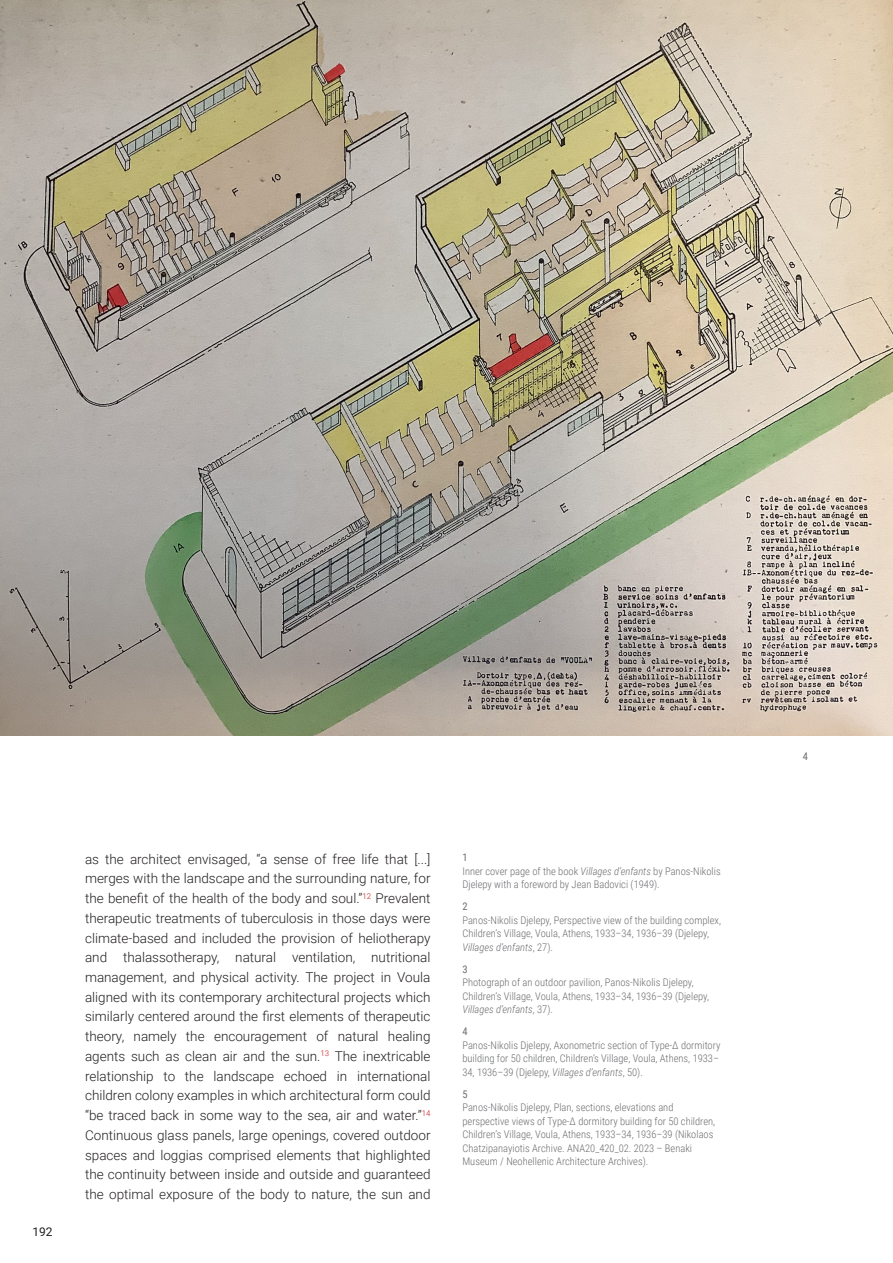
<style>
.page{position:relative;width:893px;height:1263px;background:#fff}
.page>*{position:absolute;margin:0;border:0;box-sizing:border-box;transform-origin:0 0}
.t1{font:300 13.5px/19.8px "Roboto";color:#231f20;text-align:justify}
.t2{font:12px "Roboto";color:#231f20}
.t3{font:300 10.5px/13.5px "Roboto Condensed";color:#6c6d70}
.paper{font:10.5px "Roboto Condensed";color:#6c6d70}
.s1{font-style:italic}
</style>
<div class="page">
<img style="left:0;top:0;width:893px;height:735px">
<p class="t2" style="left:32px;top:1223px;width:22px">192</p>
<p class="t1" style="left:85px;top:848px;width:347px">as the architect envisaged, “a sense of free life that [...] merges with the landscape and the surrounding nature, for the benefit of the health of the body and soul.”<sup>12</sup> Prevalent therapeutic treatments of tuberculosis in those days were climate-based and included the provision of heliotherapy and thalassotherapy, natural ventilation, nutritional management, and physical activity. The project in Voula aligned with its contemporary architectural projects which similarly centered around the first elements of therapeutic theory, namely the encouragement of natural healing agents such as clean air and the sun.<sup>13</sup> The inextricable relationship to the landscape echoed in international children colony examples in which architectural form could “be traced back in some way to the sea, air and water.”<sup>14<br></sup>Continuous glass panels, large openings, covered outdoor spaces and loggias comprised elements that highlighted the continuity between inside and outside and guaranteed the optimal exposure of the body to nature, the sun and</p>
<p class="paper" style="left:462px;top:850px;width:7px">1</p>
<p class="t3" style="left:462px;top:864px;width:260px">Inner cover page of the book <span class="s1">Villages d’enfants</span> by Panos-Nikolis<br>Djelepy with a foreword by Jean Badovici (1949).</p>
<p class="paper" style="left:462px;top:899px;width:7px">2</p>
<p class="t3" style="left:462px;top:913px;width:260px">Panos-Nikolis Djelepy, Perspective view of the building complex,<br>Children’s Village, Voula, Athens, 1933–34, 1936–39 (Djelepy,<br><span class="s1">Villages d’enfants</span>, 27).</p>
<p class="paper" style="left:462px;top:962px;width:7px">3</p>
<p class="t3" style="left:462px;top:975px;width:248px">Photograph of an outdoor pavilion, Panos-Nikolis Djelepy,<br>Children’s Village, Voula, Athens, 1933–34, 1936–39 (Djelepy,<br><span class="s1">Villages d’enfants</span>, 37).</p>
<p class="paper" style="left:462px;top:1024px;width:7px">4</p>
<p class="t3" style="left:462px;top:1038px;width:259px">Panos-Nikolis Djelepy, Axonometric section of Type-Δ dormitory building for 50 children, Children’s Village, Voula, Athens, 1933–<br>34, 1936–39 (Djelepy, <span class="s1">Villages d’enfants</span>, 50).</p>
<p class="paper" style="left:462px;top:1087px;width:7px">5</p>
<p class="t3" style="left:462px;top:1100px;width:254px">Panos-Nikolis Djelepy, Plan, sections, elevations and perspective views of Type-Δ dormitory building for 50 children, Children’s Village, Voula, Athens, 1933–34, 1936–39 (Nikolaos Chatzipanayiotis Archive. ΑΝΑ20_420_02. 2023 – Benaki Museum / Neohellenic Architecture Archives).</p>
<p class="paper" style="left:803px;top:749px;width:7px">4</p>
</div>
